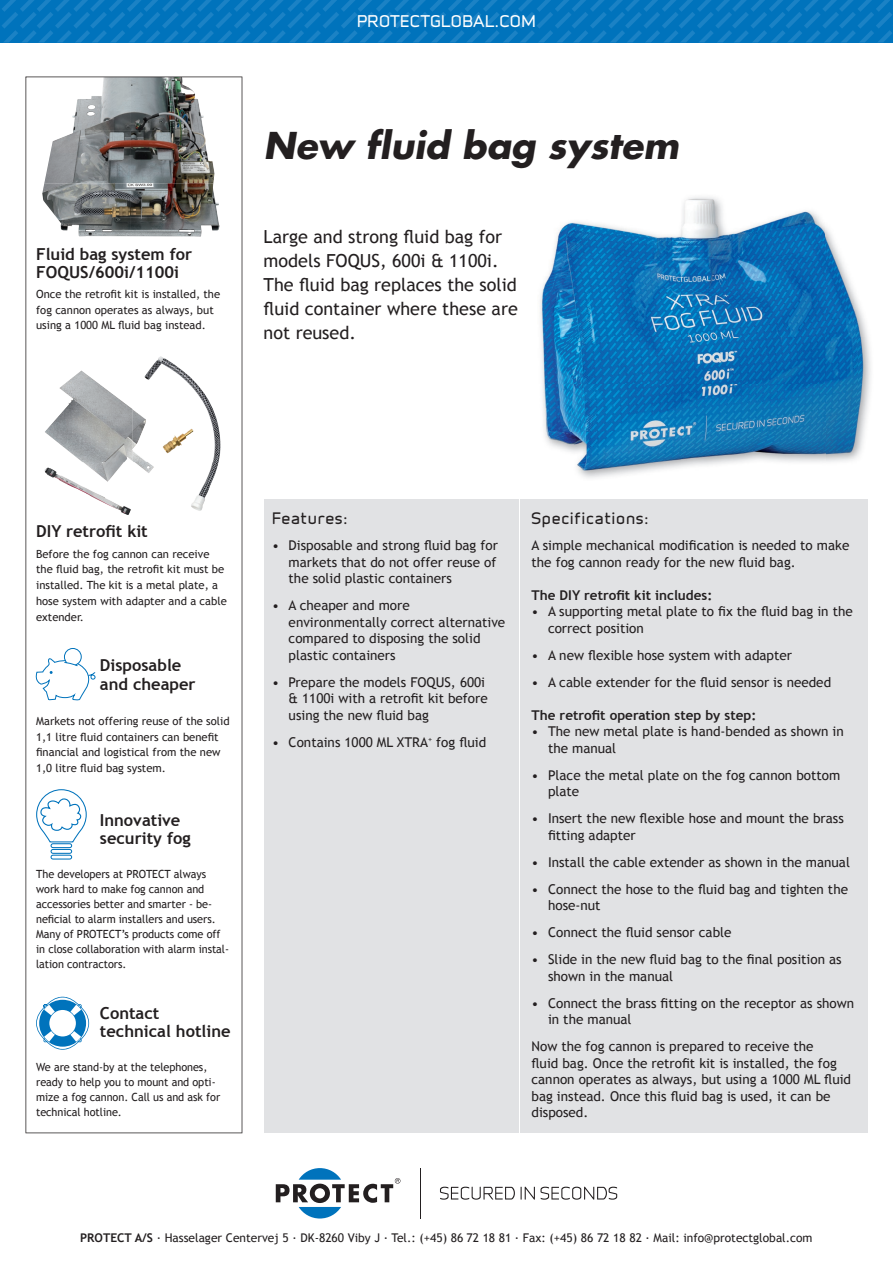
<style>
.page{position:relative;width:893px;height:1263px;background:#fff}
.page>*{position:absolute;margin:0;border:0;box-sizing:border-box;transform-origin:0 0}
.t1{font:italic 700 36px "Futura";color:#231f20}
.t2{font:18px/24px "Trebuchet MS";color:#231f20}
.t3{font:700 16.5px/18px "Trebuchet MS";color:#231f20}
.t4{font:15.3px "Infinity T Bold";letter-spacing:.03em;color:#fff}
.t5{font:15px "Infinity T Bold";letter-spacing:.05em;color:#231f20}
.t6{font:13.5px/16.5px "Trebuchet MS";color:#231f20}
.t7{font:700 13.5px "Trebuchet MS";color:#231f20}
.t8{font:12px "Trebuchet MS";color:#231f20}
.t9{font:11.25px/15px "Trebuchet MS";color:#231f20}
.s1{font-weight:700}
</style>
<div class="page">
<img style="left:540px;top:197px;width:331px;height:281px">
<img style="left:540px;top:197px;width:137px;height:40px">
<img style="left:827px;top:197px;width:44px;height:137px">
<div style="left:264px;top:500px;width:603px;height:633px;background:#e1e2e4"></div>
<svg style="left:26px;top:77px;width:216px;height:1056px"></svg>
<svg style="left:440px;top:1187px;width:75px;height:13px"></svg>
<svg style="left:521px;top:1187px;width:96px;height:13px"></svg>
<svg style="left:276px;top:1168px;width:124px;height:50px"></svg>
<hr style="left:420px;top:1168px;width:1px;height:50px;background:#231f20">
<hr style="left:519px;top:500px;width:1px;height:633px;background:#fff">
<svg style="left:2px;top:0;width:891px;height:43px"></svg>
<svg style="left:36px;top:789px;width:51px;height:70px"></svg>
<svg style="left:36px;top:997px;width:53px;height:53px"></svg>
<svg style="left:35px;top:647px;width:61px;height:57px"></svg>
<img style="left:45px;top:371px;width:87px;height:91px">
<img style="left:132px;top:356px;width:89px;height:106px">
<img style="left:44px;top:462px;width:175px;height:53px">
<p class="t4" style="left:357px;top:10px;width:180px">PROTECTGLOBAL.COM</p>
<p class="t3" style="left:36px;top:245px;width:158px">Fluid bag system for<br>FOQUS/600i/1100i</p>
<p class="t9" style="left:36px;top:286px;width:186px;line-height:15.8px">Once the retrofit kit is installed, the fog cannon operates as always, but using a 1000 ML fluid bag instead.</p>
<h1 class="t1" style="left:264px;top:121px;width:417px">New fluid bag system</h1>
<h2 class="t2" style="left:264px;top:225px;width:256px">Large and strong fluid bag for models FOQUS, 600i &amp; 1100i.<br>The fluid bag replaces the solid fluid container where these are not reused.</h2>
<p class="t3" style="left:36px;top:523px;width:113px">DIY retrofit kit</p>
<p class="t9" style="left:36px;top:546px;width:192px;line-height:15.8px">Before the fog cannon can receive the fluid bag, the retrofit kit must be installed. The kit is a metal plate, a hose system with adapter and a cable extender.</p>
<p class="t3" style="left:100px;top:657px;width:97px">Disposable and cheaper</p>
<p class="t9" style="left:36px;top:713px;width:195px;line-height:15.8px">Markets not offering reuse of the solid 1,1 litre fluid containers can benefit financial and logistical from the new 1,0 litre fluid bag system.</p>
<p class="t3" style="left:100px;top:811px;width:92px">Innovative security fog</p>
<p class="t9" style="left:36px;top:867px;width:194px">The developers at PROTECT always work hard to make fog cannon and accessories better and smarter - be&shy;neficial to alarm installers and users.<br>Many of PROTECT’s products come off in close collaboration with alarm instal&shy;lation contractors.</p>
<p class="t3" style="left:100px;top:1004px;width:132px">Contact technical hotline</p>
<p class="t9" style="left:36px;top:1060px;width:186px">We are stand-by at the telephones, ready to help you to mount and opti&shy;mize a fog cannon. Call us and ask for technical hotline.</p>
<p class="t5" style="left:272px;top:507px;width:77px">Features:</p>
<p class="t5" style="left:531px;top:507px;width:118px">Specifications:</p>
<p class="t6" style="left:289px;top:537px;width:211px;text-align:justify;text-indent:-16px">• Disposable and strong fluid bag for markets that do not offer reuse of the solid plastic containers</p>
<p class="t6" style="left:289px;top:597px;width:218px;text-indent:-16px">• A cheaper and more environmentally correct alternative compared to disposing the solid plastic containers</p>
<p class="t6" style="left:289px;top:674px;width:201px;text-indent:-16px">• Prepare the models FOQUS, 600i &amp; 1100i with a retrofit kit before using the new fluid bag</p>
<p class="t6" style="left:272px;top:734px;width:216px">• Contains 1000 ML XTRA<sup>+</sup> fog fluid</p>
<p class="t6" style="left:531px;top:537px;width:319px">A simple mechanical modification is needed to make the fog cannon ready for the new fluid bag.</p>
<p class="t7" style="left:531px;top:586px;width:182px">The DIY retrofit kit includes:</p>
<p class="t6" style="left:548px;top:603px;width:306px;text-indent:-16px">• A supporting metal plate to fix the fluid bag in the correct position</p>
<p class="t6" style="left:531px;top:647px;width:262px">• A new flexible hose system with adapter</p>
<p class="t6" style="left:531px;top:674px;width:301px">• A cable extender for the fluid sensor is needed</p>
<p class="t7" style="left:531px;top:706px;width:226px">The retrofit operation step by step:</p>
<p class="t6" style="left:548px;top:723px;width:297px;text-indent:-16px">• The new metal plate is hand-bended as shown in the manual</p>
<p class="t6" style="left:548px;top:767px;width:294px;text-indent:-16px">• Place the metal plate on the fog cannon bottom plate</p>
<p class="t6" style="left:548px;top:810px;width:297px;text-indent:-16px">• Insert the new flexible hose and mount the brass fitting adapter</p>
<p class="t6" style="left:531px;top:854px;width:320px">• Install the cable extender as shown in the manual</p>
<p class="t6" style="left:548px;top:881px;width:301px;text-indent:-16px">• Connect the hose to the fluid bag and tighten the hose-nut</p>
<p class="t6" style="left:531px;top:924px;width:201px">• Connect the fluid sensor cable</p>
<p class="t6" style="left:548px;top:951px;width:295px;text-indent:-16px">• Slide in the new fluid bag to the final position as shown in the manual</p>
<p class="t6" style="left:548px;top:995px;width:308px;text-indent:-16px">• Connect the brass fitting on the receptor as shown in the manual</p>
<p class="t6" style="left:531px;top:1038px;width:321px">Now the fog cannon is prepared to receive the<br>fluid bag. Once the retrofit kit is installed, the fog cannon operates as always, but using a 1000 ML fluid bag instead. Once this fluid bag is used, it can be disposed.</p>
<p class="t8" style="left:80px;top:1231px;width:734px"><span class="s1">PROTECT A/S</span> · Hasselager Centervej 5 · DK-8260 Viby J · Tel.: (+45) 86 72 18 81 · Fax: (+45) 86 72 18 82 · Mail: info@protectglobal.com</p>
</div>
